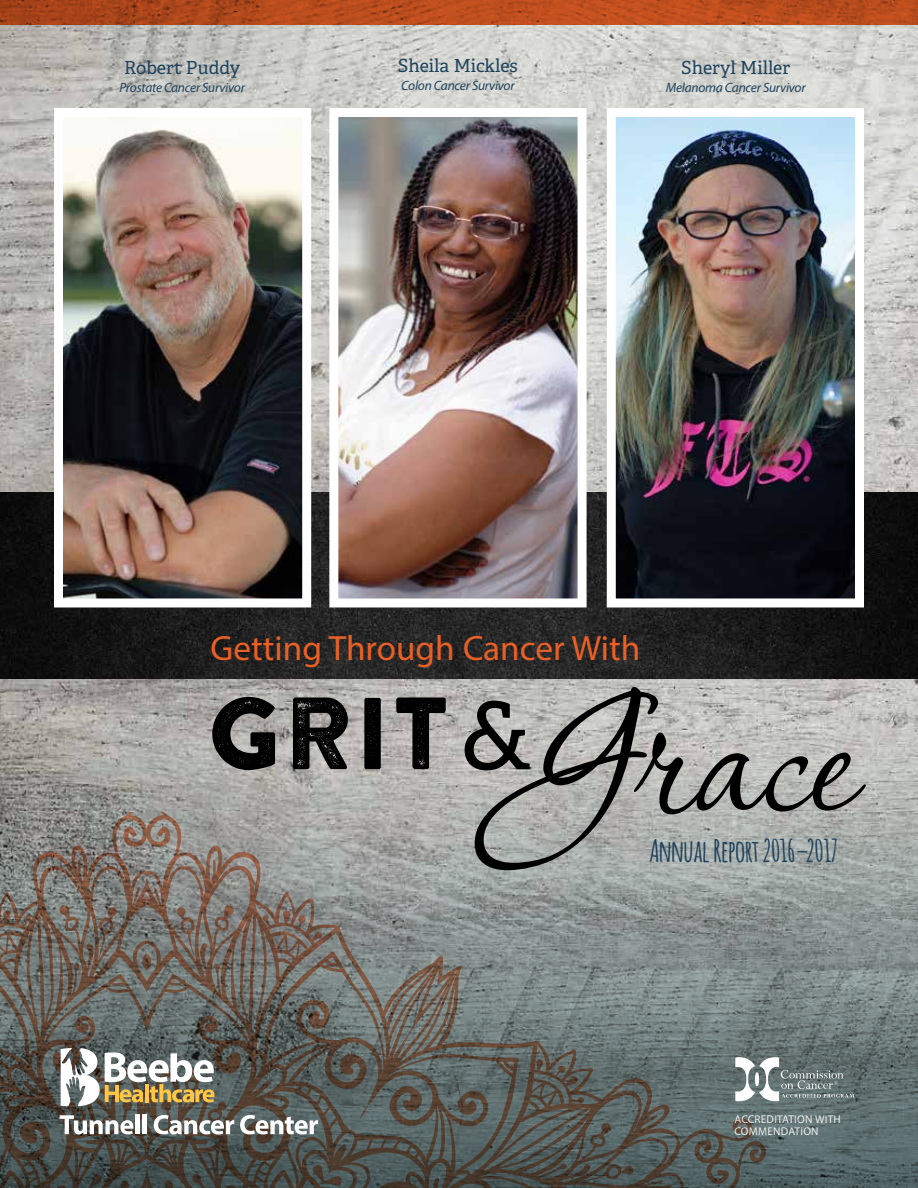
<style>
.page{position:relative;width:918px;height:1188px;background:#fff}
.page>*{position:absolute;margin:0;border:0;box-sizing:border-box;transform-origin:0 0}
.t1{font:224.25px "P22 Corinthia";color:#000}
.t2{font:101.85px "Brandon Printed One";color:#000}
.t3{font:35.25px "Myriad Pro";color:#e96026}
.t4{font:700 30.45px "Amatic";color:#1e425d}
.t5{font:18px "Adelle PE";color:#1e425d}
.t6{font:italic 13.5px "Myriad Pro";letter-spacing:-.02em;color:#1e425d}
.t7{font:11.25px/12px "Myriad Pro";letter-spacing:.02em;color:#fff}
.s1{font-family:"Adelle PE"}
</style>
<div class="page">
<img style="left:0;top:24px;width:918px;height:732px">
<svg style="left:0;top:756px;width:918px;height:432px;background:#979d9b"></svg>
<img style="left:0;top:492px;width:918px;height:186px">
<svg style="left:0;top:0;width:918px;height:24px;background:#b54a1c"></svg>
<svg style="left:443px;top:965px;width:312px;height:150px;background:#6d7675"></svg>
<svg style="left:0;top:812px;width:147px;height:376px;background:#66625c"></svg>
<svg style="left:94px;top:906px;width:24px;height:53px"></svg>
<svg style="left:141px;top:953px;width:6px;height:18px"></svg>
<svg style="left:147px;top:812px;width:296px;height:376px;background:#777570"></svg>
<svg style="left:175px;top:906px;width:24px;height:53px"></svg>
<svg style="left:61px;top:1048px;width:154px;height:58px"></svg>
<svg style="left:60px;top:1115px;width:73px;height:19px"></svg>
<div style="left:135px;top:1114px;width:5px;height:20px;background:#fff"></div>
<div style="left:142px;top:1114px;width:5px;height:20px;background:#fff"></div>
<svg style="left:154px;top:1115px;width:80px;height:19px"></svg>
<svg style="left:240px;top:1115px;width:526px;height:73px;background:#535854"></svg>
<img style="left:64px;top:118px;width:237px;height:480px">
<div style="left:54px;top:108px;width:257px;height:500px;border:9px solid #fff"></div>
<img style="left:339px;top:118px;width:238px;height:480px">
<div style="left:329px;top:108px;width:258px;height:500px;border:9px solid #fff"></div>
<img style="left:617px;top:118px;width:237px;height:480px">
<div style="left:607px;top:108px;width:257px;height:500px;border:9px solid #fff"></div>
<svg style="left:735px;top:1057px;width:119px;height:44px"></svg>
<h3 class="t5" style="left:124px;top:55px;width:118px">Robert Puddy</h3>
<p class="t6" style="left:120px;top:79px;width:127px">Prostate Cancer Survivor</p>
<h3 class="t5" style="left:398px;top:53px;width:121px">Sheila Mickles</h3>
<p class="t6" style="left:401px;top:78px;width:115px">Colon Cancer Survivor</p>
<h3 class="t5" style="left:681px;top:54px;width:110px">Sheryl Miller</h3>
<p class="t6" style="left:666px;top:79px;width:141px">Melanoma Cancer Survivor</p>
<h3 class="t3" style="left:211px;top:627px;width:431px">Getting Through Cancer With</h3>
<h1 class="t1" style="left:504px;top:642px;width:350px">Grace</h1>
<h2 class="t2" style="left:206px;top:669px;width:329px">grit<span class="s1">&amp;</span></h2>
<h3 class="t4" style="left:650px;top:829px;width:190px">Annual Report 2016–2017</h3>
<p class="t7" style="left:734px;top:1113px;width:108px">ACCREDITATION WITH<br>COMMENDATION</p>
</div>
